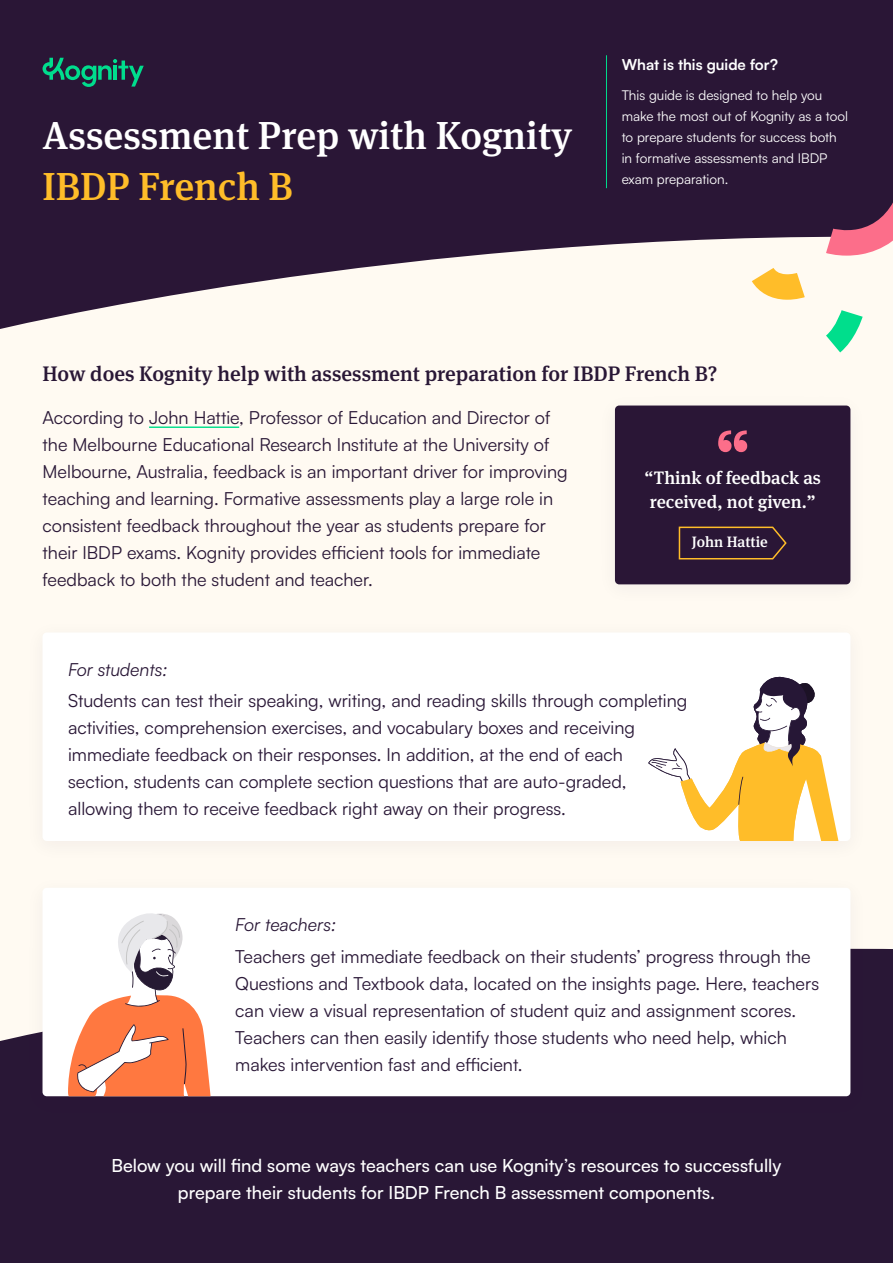
<style>
.page{position:relative;width:893px;height:1263px;background:#fff}
.page>*{position:absolute;margin:0;border:0;box-sizing:border-box;transform-origin:0 0}
.t1{font:500 39px "Meta Serif Pro";color:#fff}
.t2{font:500 39px "Meta Serif Pro";color:#ffbd29}
.t3{font:500 21px "Meta Serif Pro";color:#291736}
.t4{font:18px/27px "Satoshi";color:#291736}
.t5{font:500 18px/27px "Satoshi";color:#fff;text-align:center}
.t6{font:500 18px/24px "Meta Serif Pro";color:#fff}
.t7{font:italic 18px "Satoshi";color:#291736}
.t8{font:700 15px "Satoshi";color:#fff}
.t9{font:500 15px "Meta Serif Pro";color:#fff}
.t10{font:13.5px/21px "Satoshi";color:#fff}
.s1{color:#2a1636}
</style>
<div class="page">
<div style="left:0;top:829px;width:893px;height:434px;background:#291736"></div>
<div style="left:0;top:332px;width:893px;height:709px;background:#fffaf2"></div>
<svg style="left:0;top:0;width:893px;height:332px;fill:#2a1636"></svg>
<svg style="left:43px;top:58px;width:101px;height:29px;background:#1c5451"></svg>
<hr style="left:606px;top:55px;width:1px;height:133px;background:#00dd8d">
<div style="left:596px;top:391px;width:273px;height:217px;background:#fef9f1"></div>
<div style="left:615px;top:405px;width:235px;height:179px;background:#2a1636;border-radius:4px"></div>
<svg style="left:718px;top:430px;width:29px;height:22px"></svg>
<svg style="left:678px;top:526px;width:109px;height:34px"></svg>
<hr style="left:149px;top:426px;width:90px;height:2px;background:#00de8c">
<div style="left:24px;top:618px;width:845px;height:246px;background:#fdf8f0"></div>
<div style="left:43px;top:632px;width:807px;height:209px;background:#fff;border-radius:4px"></div>
<svg style="left:648px;top:676px;width:190px;height:165px"></svg>
<div style="left:24px;top:873px;width:845px;height:246px;background:#2a1636;opacity:.05"></div>
<div style="left:43px;top:888px;width:807px;height:208px;background:#fff;border-radius:4px"></div>
<svg style="left:68px;top:913px;width:143px;height:183px"></svg>
<svg style="left:826px;top:195px;width:67px;height:61px;background:#944c68"></svg>
<svg style="left:752px;top:268px;width:53px;height:32px"></svg>
<svg style="left:826px;top:310px;width:37px;height:42px"></svg>
<p class="t1" style="left:43px;top:106px;width:531px">Assessment Prep with Kognity</p>
<p class="t2" style="left:43px;top:157px;width:252px">IBDP French B</p>
<p class="t8" style="left:622px;top:54px;width:158px">What is this guide for?</p>
<p class="t10" style="left:622px;top:84px;width:228px">This guide is designed to help you make the most out of Kognity as a tool to prepare students for success both in formative assessments and IBDP exam preparation.</p>
<p class="t3" style="left:43px;top:357px;width:676px">How does Kognity help with assessment preparation for IBDP French B?</p>
<p class="t4" style="left:43px;top:403px;width:527px">According to <span class="s1">John Hattie</span>, Professor of Education and Director of the Melbourne Educational Research Institute at the University of Melbourne, Australia, feedback is an important driver for improving teaching and learning. Formative assessments play a large role in consistent feedback throughout the year as students prepare for their IBDP exams. Kognity provides efficient tools for immediate feedback to both the student and teacher.</p>
<p class="t6" style="left:644px;top:464px;width:178px">“Think of feedback as received, not given.”</p>
<p class="t9" style="left:692px;top:531px;width:77px">John Hattie</p>
<p class="t7" style="left:68px;top:658px;width:101px">For students:</p>
<p class="t4" style="left:68px;top:687px;width:621px">Students can test their speaking, writing, and reading skills through completing activities, comprehension exercises, and vocabulary boxes and receiving immediate feedback on their responses. In addition, at the end of each section, students can complete section questions that are auto-graded, allowing them to receive feedback right away on their progress.</p>
<p class="t7" style="left:235px;top:913px;width:102px">For teachers:</p>
<p class="t4" style="left:235px;top:942px;width:585px">Teachers get immediate feedback on their students’ progress through the Questions and Textbook data, located on the insights page. Here, teachers can view a visual representation of student quiz and assignment scores.<br>Teachers can then easily identify those students who need help, which makes intervention fast and efficient.</p>
<p class="t5" style="left:112px;top:1151px;width:671px">Below you will find some ways teachers can use Kognity’s resources to successfully prepare their students for IBDP French B assessment components.</p>
</div>
